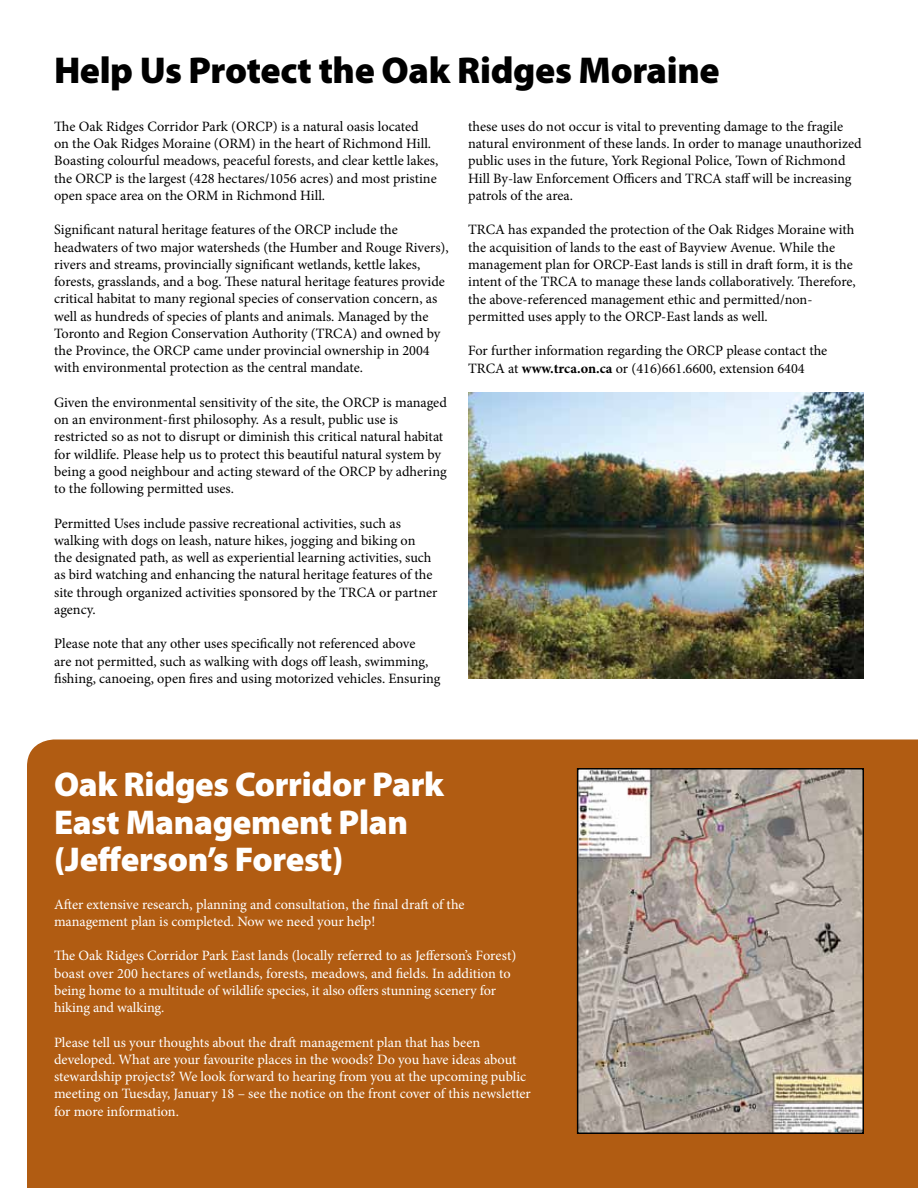
<style>
.page{position:relative;width:918px;height:1188px;background:#fff}
.page>*{position:absolute;margin:0;border:0;box-sizing:border-box;transform-origin:0 0}
.t1{font:900 37.5px "Myriad Pro";letter-spacing:-.01em;color:#000}
.t2{font:900 34.5px/37.5px "Myriad Pro";letter-spacing:-.01em;color:#fff}
.t3{font:14.25px/17.2px "Minion Pro";color:#000}
.t4{font:14.25px/17.2px "Minion Pro";letter-spacing:-.005em;color:#fff}
.s1{font-weight:700}
</style>
<div class="page">
<div style="left:27px;top:740px;width:891px;height:448px;background:#b15c12"></div>
<img style="left:580px;top:771px;width:281px;height:360px">
<div style="left:577px;top:768px;width:287px;height:366px;border:2px solid #000"></div>
<img style="left:468px;top:392px;width:396px;height:287px">
<h1 class="t1" style="left:54px;top:49px;width:667px">Help Us Protect the Oak Ridges Moraine</h1>
<p class="t3" style="left:54px;top:118px;width:386px">The Oak Ridges Corridor Park (ORCP) is a natural oasis located<br>on the Oak Ridges Moraine (ORM) in the heart of Richmond Hill.<br>Boasting colourful meadows, peaceful forests, and clear kettle lakes, the ORCP is the largest (428 hectares/1056 acres) and most pristine open space area on the ORM in Richmond Hill.</p>
<p class="t3" style="left:54px;top:221px;width:396px">Significant natural heritage features of the ORCP include the headwaters of two major watersheds (the Humber and Rouge Rivers), rivers and streams, provincially significant wetlands, kettle lakes, forests, grasslands, and a bog. These natural heritage features provide critical habitat to many regional species of conservation concern, as well as hundreds of species of plants and animals. Managed by the Toronto and Region Conservation Authority (TRCA) and owned by the Province, the ORCP came under provincial ownership in 2004 with environmental protection as the central mandate.</p>
<p class="t3" style="left:54px;top:394px;width:394px">Given the environmental sensitivity of the site, the ORCP is managed on an environment-first philosophy. As a result, public use is restricted so as not to disrupt or diminish this critical natural habitat for wildlife. Please help us to protect this beautiful natural system by being a good neighbour and acting steward of the ORCP by adhering to the following permitted uses.</p>
<p class="t3" style="left:54px;top:515px;width:385px">Permitted Uses include passive recreational activities, such as walking with dogs on leash, nature hikes, jogging and biking on<br>the designated path, as well as experiential learning activities, such as bird watching and enhancing the natural heritage features of the site through organized activities sponsored by the TRCA or partner agency.</p>
<p class="t3" style="left:54px;top:635px;width:388px">Please note that any other uses specifically not referenced above<br>are not permitted, such as walking with dogs off leash, swimming, fishing, canoeing, open fires and using motorized vehicles. Ensuring</p>
<p class="t3" style="left:468px;top:118px;width:395px">these uses do not occur is vital to preventing damage to the fragile natural environment of these lands. In order to manage unauthorized public uses in the future, York Regional Police, Town of Richmond Hill By-law Enforcement Officers and TRCA staff will be increasing patrols of the area.</p>
<p class="t3" style="left:468px;top:221px;width:389px">TRCA has expanded the protection of the Oak Ridges Moraine with the acquisition of lands to the east of Bayview Avenue. While the management plan for ORCP-East lands is still in draft form, it is the intent of the TRCA to manage these lands collaboratively. Therefore, the above-referenced management ethic and permitted/non&shy;permitted uses apply to the ORCP-East lands as well.</p>
<p class="t3" style="left:468px;top:342px;width:361px">For further information regarding the ORCP please contact the<br>TRCA at <span class="s1">www.trca.on.ca</span> or (416)661.6600, extension 6404</p>
<h2 class="t2" style="left:54px;top:766px;width:391px">Oak Ridges Corridor Park<br>East Management Plan (Jefferson’s Forest)</h2>
<p class="t4" style="left:54px;top:895px;width:412px">After extensive research, planning and consultation, the final draft of the management plan is completed. Now we need your help!</p>
<p class="t4" style="left:54px;top:947px;width:464px">The Oak Ridges Corridor Park East lands (locally referred to as Jefferson’s Forest) boast over 200 hectares of wetlands, forests, meadows, and fields. In addition to being home to a multitude of wildlife species, it also offers stunning scenery for hiking and walking.</p>
<p class="t4" style="left:54px;top:1033px;width:478px">Please tell us your thoughts about the draft management plan that has been developed. What are your favourite places in the woods? Do you have ideas about stewardship projects? We look forward to hearing from you at the upcoming public meeting on Tuesday, January 18 – see the notice on the front cover of this newsletter for more information.</p>
</div>
